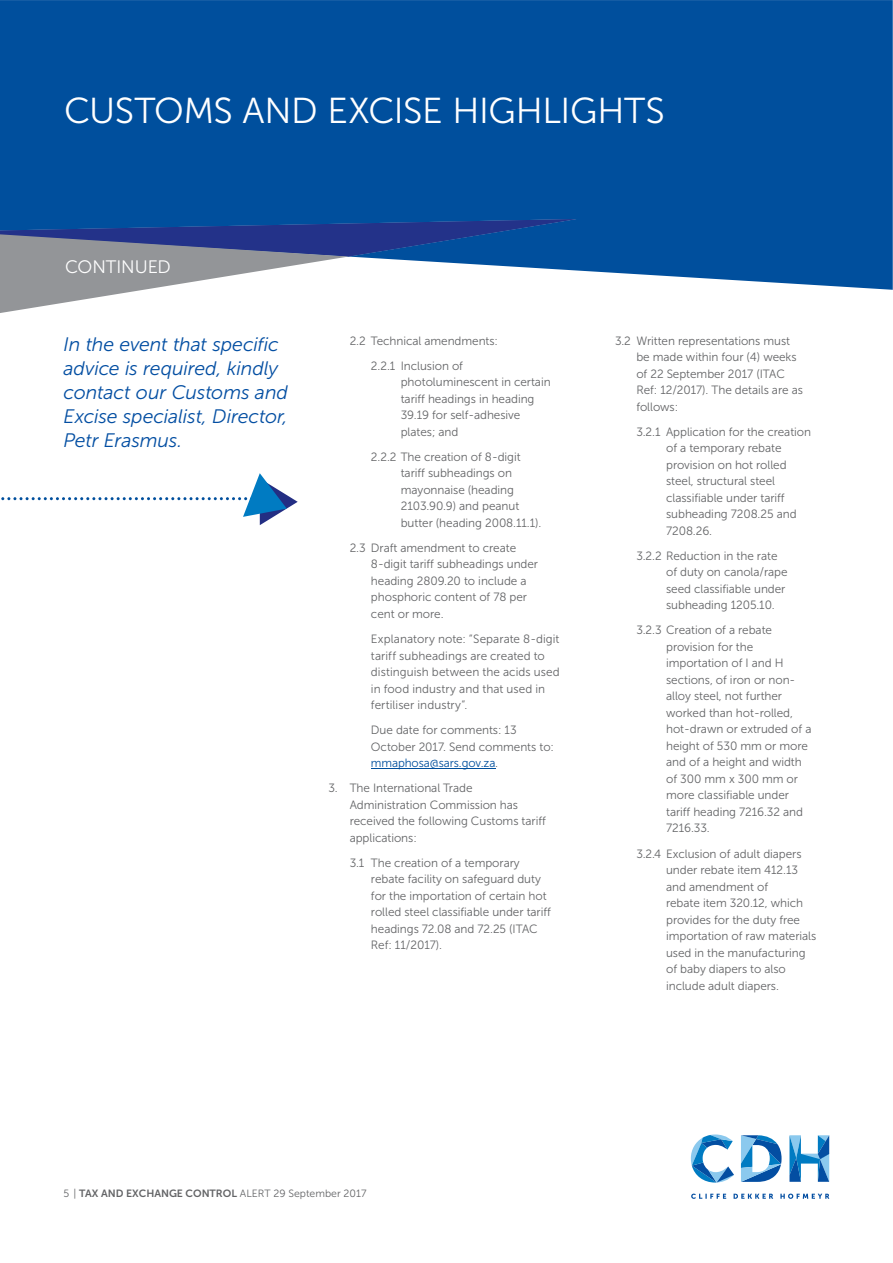
<style>
.page{position:relative;width:893px;height:1263px;background:#fff}
.page>*{position:absolute;margin:0;border:0;box-sizing:border-box;transform-origin:0 0}
.t1{font:36px "Museo Sans 300";letter-spacing:-.01em;color:#fff}
.t2{font:italic 19.5px/24px "Museo Sans 300";letter-spacing:-.005em;color:#034ea2}
.t3{font:18px "Museo Sans 300";letter-spacing:-.005em;color:#fff}
.t4{font:12px/16.5px "Museo Sans 300";letter-spacing:-.005em;color:#636466}
.t5{font:10.5px "Museo Sans 300";color:#636466}
.s1{color:#004f9d}
.s2{font-family:"Museo Sans 700"}
</style>
<div class="page">
<div style="left:0;top:0;width:892px;height:290px;background:#004f9d"></div>
<svg style="left:0;top:217px;width:576px;height:96px"></svg>
<svg style="left:1px;top:473px;width:297px;height:52px"></svg>
<hr style="left:371px;top:768px;width:124px;height:1px;background:#004f9d">
<svg style="left:691px;top:1194px;width:138px;height:5px"></svg>
<svg style="left:789px;top:1135px;width:40px;height:47px"></svg>
<svg style="left:691px;top:1135px;width:43px;height:48px"></svg>
<svg style="left:741px;top:1135px;width:40px;height:47px"></svg>
<h1 class="t1" style="left:64px;top:97px;width:602px">CUSTOMS AND EXCISE HIGHLIGHTS</h1>
<h3 class="t3" style="left:65px;top:260px;width:107px">CONTINUED</h3>
<h2 class="t2" style="left:63px;top:334px;width:226px">In the event that specific advice is required, kindly contact our Customs and<br>Excise specialist, Director,<br>Petr Erasmus.</h2>
<p class="t4" style="left:371px;top:330px;width:129px;line-height:25px;text-indent:-21px">2.2 Technical amendments:<br>2.2.1 Inclusion of</p>
<p class="t4" style="left:401px;top:375px;width:151px">photoluminescent in certain tariff headings in heading<br>39.19 for self-adhesive plates; and</p>
<p class="t4" style="left:401px;top:450px;width:142px;text-indent:-30px">2.2.2 The creation of 8-digit tariff subheadings on mayonnaise (heading<br>2103.90.9) and peanut butter (heading 2008.11.1).</p>
<p class="t4" style="left:371px;top:541px;width:169px;text-indent:-21px">2.3 Draft amendment to create<br>8-digit tariff subheadings under heading 2809.20 to include a phosphoric content of 78 per cent or more.</p>
<p class="t4" style="left:371px;top:632px;width:190px">Explanatory note: “Separate 8-digit tariff subheadings are created to distinguish between the acids used in food industry and that used in fertiliser industry”.</p>
<p class="t4" style="left:371px;top:723px;width:184px">Due date for comments: 13<br>October 2017. Send comments to: <span class="s1">mmaphosa@sars.gov.za</span>.</p>
<p class="t4" style="left:350px;top:781px;width:198px;text-indent:-21px">3. The International Trade<br>Administration Commission has received the following Customs tariff applications:</p>
<p class="t4" style="left:371px;top:855px;width:181px;text-indent:-21px">3.1 The creation of a temporary rebate facility on safeguard duty for the importation of certain hot rolled steel classifiable under tariff headings 72.08 and 72.25 (ITAC<br>Ref: 11/2017).</p>
<p class="t4" style="left:636px;top:334px;width:168px;text-indent:-21px">3.2 Written representations must be made within four (4) weeks of 22 September 2017 (ITAC<br>Ref: 12/2017). The details are as follows:</p>
<p class="t4" style="left:666px;top:425px;width:146px;text-indent:-30px">3.2.1 Application for the creation of a temporary rebate provision on hot rolled steel, structural steel classifiable under tariff subheading 7208.25 and<br>7208.26.</p>
<p class="t4" style="left:666px;top:549px;width:123px;text-indent:-30px">3.2.2 Reduction in the rate of duty on canola/rape seed classifiable under subheading 1205.10.</p>
<p class="t4" style="left:666px;top:623px;width:147px;text-indent:-30px">3.2.3 Creation of a rebate provision for the importation of I and H sections, of iron or non&shy;alloy steel, not further worked than hot-rolled, hot-drawn or extruded of a height of 530 mm or more and of a height and width of 300 mm x 300 mm or more classifiable under tariff heading 7216.32 and<br>7216.33.</p>
<p class="t4" style="left:666px;top:846px;width:152px;text-indent:-30px">3.2.4 Exclusion of adult diapers under rebate item 412.13 and amendment of<br>rebate item 320.12, which provides for the duty free importation of raw materials used in the manufacturing of baby diapers to also include adult diapers.</p>
<p class="t5" style="left:64px;top:1189px;width:304px">5 | <span class="s2">TAX AND EXCHANGE CONTROL</span> ALERT 29 September 2017</p>
</div>
